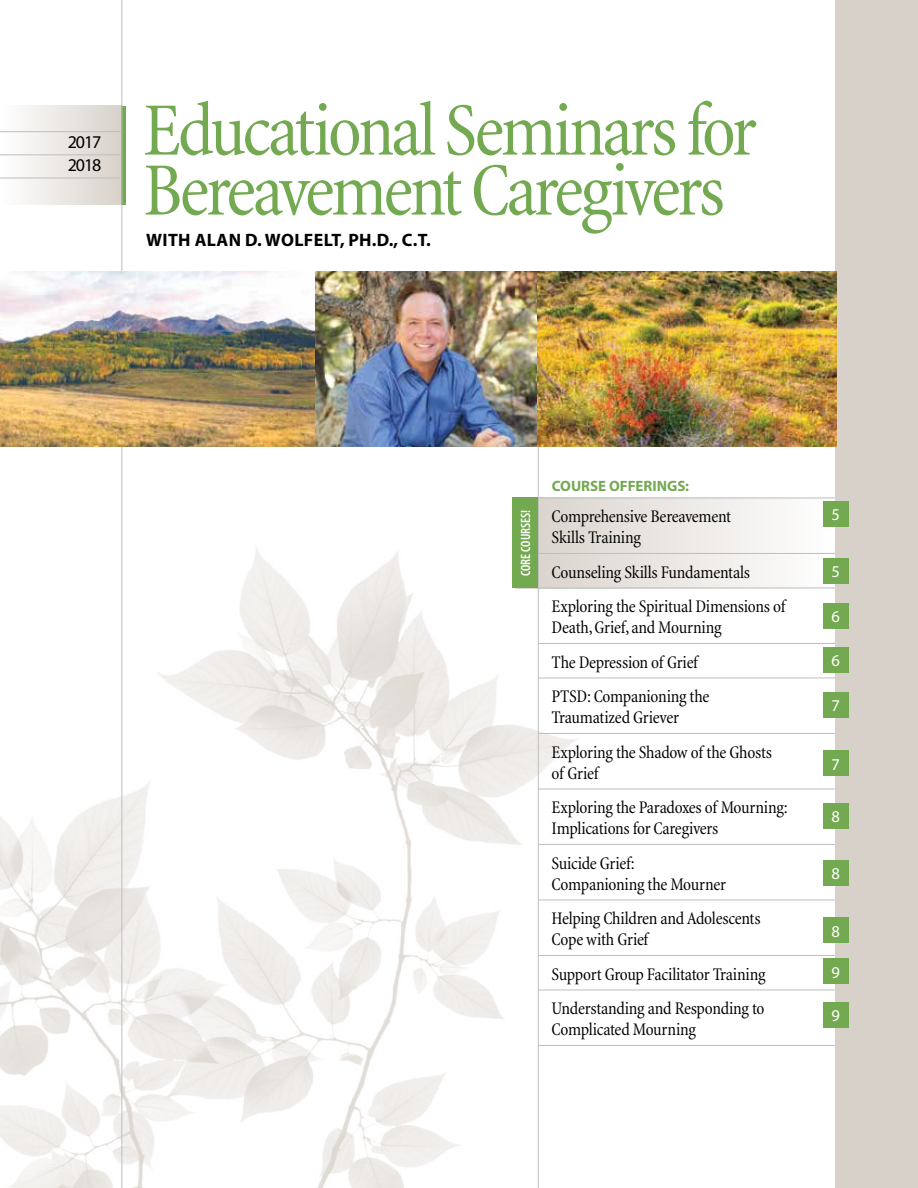
<style>
.page{position:relative;width:918px;height:1188px;background:#fff}
.page>*{position:absolute;margin:0;border:0;box-sizing:border-box;transform-origin:0 0}
.t1{font:condensed 76.5px/60px "Minion";letter-spacing:-.045em;color:#73a950}
.t2{font:condensed 18px/34.5px "Minion";letter-spacing:-.015em;color:#000}
.t3{font:700 18px "Myriad Pro";letter-spacing:.02em;color:#000}
.t4{font:18px/23.1px "Myriad Pro";letter-spacing:-.06em;color:#000}
.t5{font:16.5px "Myriad Pro";color:#fff}
.t6{font:700 15px "Myriad Pro";color:#73a950}
.t7{font:600 condensed 13.5px "Myriad Pro";color:#fff}
</style>
<div class="page">
<img style="left:0;top:486px;width:604px;height:702px">
<div style="left:515px;top:498px;width:321px;height:90px;background:linear-gradient(to right,#d8d1ca,#fff)"></div>
<hr style="left:538px;top:498px;width:298px;height:1px;background:#bcbec0">
<hr style="left:538px;top:553px;width:298px;height:1px;background:#bcbec0">
<hr style="left:538px;top:588px;width:298px;height:1px;background:#bcbec0">
<hr style="left:538px;top:643px;width:298px;height:1px;background:#bcbec0">
<hr style="left:538px;top:678px;width:298px;height:1px;background:#bcbec0">
<hr style="left:538px;top:733px;width:298px;height:1px;background:#bcbec0">
<hr style="left:538px;top:789px;width:298px;height:1px;background:#bcbec0">
<hr style="left:538px;top:844px;width:298px;height:1px;background:#bcbec0">
<hr style="left:538px;top:900px;width:298px;height:1px;background:#bcbec0">
<hr style="left:538px;top:955px;width:298px;height:1px;background:#bcbec0">
<hr style="left:538px;top:990px;width:298px;height:1px;background:#bcbec0">
<hr style="left:538px;top:1045px;width:298px;height:1px;background:#bcbec0">
<div style="left:836px;top:0;width:82px;height:1188px;background:#d8d1ca"></div>
<div style="left:0;top:106px;width:122px;height:99px;background:linear-gradient(to right,#fff,#d8d2cb)"></div>
<hr style="left:122px;top:106px;width:4px;height:99px;background:#73a950">
<img style="left:314px;top:271px;width:224px;height:176px">
<img style="left:538px;top:271px;width:299px;height:176px">
<hr style="left:0;top:131px;width:122px;height:1px;background:#bcbec0">
<hr style="left:0;top:154px;width:122px;height:1px;background:#bcbec0">
<hr style="left:0;top:178px;width:122px;height:1px;background:#bcbec0">
<hr style="left:538px;top:447px;width:1px;height:741px;background:#bcbec0">
<div style="left:823px;top:501px;width:26px;height:26px;background:#73a950"></div>
<div style="left:823px;top:558px;width:26px;height:25px;background:#73a950"></div>
<div style="left:823px;top:603px;width:26px;height:26px;background:#73a950"></div>
<div style="left:823px;top:648px;width:26px;height:25px;background:#73a950"></div>
<div style="left:823px;top:692px;width:26px;height:25px;background:#73a950"></div>
<div style="left:823px;top:751px;width:26px;height:25px;background:#73a950"></div>
<div style="left:823px;top:803px;width:26px;height:26px;background:#73a950"></div>
<div style="left:823px;top:860px;width:26px;height:26px;background:#73a950"></div>
<div style="left:823px;top:918px;width:26px;height:25px;background:#73a950"></div>
<div style="left:823px;top:959px;width:26px;height:25px;background:#73a950"></div>
<div style="left:823px;top:1002px;width:26px;height:25px;background:#73a950"></div>
<div style="left:512px;top:498px;width:26px;height:90px;background:#73a950"></div>
<hr style="left:122px;top:0;width:1px;height:1188px;background:#bcbec0">
<img style="left:0;top:271px;width:314px;height:176px">
<p class="t4" style="left:68px;top:130px;width:35px">2017<br>2018</p>
<h1 class="t1" style="left:143px;top:102px;width:615px">Educational Seminars for<br>Bereavement Caregivers</h1>
<p class="t3" style="left:146px;top:230px;width:286px">WITH ALAN D. WOLFELT, PH.D., C.T.</p>
<p class="t7" style="left:518px;top:576px;width:68px;rotate:-90deg">CORE COURSES!</p>
<p class="t6" style="left:552px;top:477px;width:139px">COURSE OFFERINGS:</p>
<p class="t2" style="left:552px;top:507px;width:181px;line-height:21px">Comprehensive Bereavement<br>Skills Training</p>
<p class="t2" style="left:552px;top:555px;width:235px">Counseling Skills Fundamentals<br>Exploring the Spiritual Dimensions of</p>
<p class="t2" style="left:552px;top:611px;width:171px">Death, Grief, and Mourning<br>The Depression of Grief<br>PTSD: Companioning the</p>
<p class="t2" style="left:552px;top:701px;width:222px">Traumatized Griever<br>Exploring the Shadow of the Ghosts</p>
<p class="t2" style="left:552px;top:756px;width:237px">of Grief<br>Exploring the Paradoxes of Mourning:</p>
<p class="t2" style="left:552px;top:812px;width:168px">Implications for Caregivers<br>Suicide Grief:</p>
<p class="t2" style="left:552px;top:867px;width:211px">Companioning the Mourner<br>Helping Children and Adolescents</p>
<p class="t2" style="left:552px;top:923px;width:215px">Cope with Grief<br>Support Group Facilitator Training<br>Understanding and Responding to</p>
<p class="t2" style="left:552px;top:1013px;width:146px">Complicated Mourning</p>
<p class="t5" style="left:832px;top:506px;width:10px">5</p>
<p class="t5" style="left:832px;top:562px;width:10px">5</p>
<p class="t5" style="left:832px;top:608px;width:10px">6</p>
<p class="t5" style="left:832px;top:652px;width:10px">6</p>
<p class="t5" style="left:832px;top:696px;width:10px">7</p>
<p class="t5" style="left:832px;top:755px;width:10px">7</p>
<p class="t5" style="left:832px;top:808px;width:10px">8</p>
<p class="t5" style="left:832px;top:865px;width:10px">8</p>
<p class="t5" style="left:832px;top:922px;width:10px">8</p>
<p class="t5" style="left:832px;top:963px;width:10px">9</p>
<p class="t5" style="left:832px;top:1006px;width:10px">9</p>
</div>
